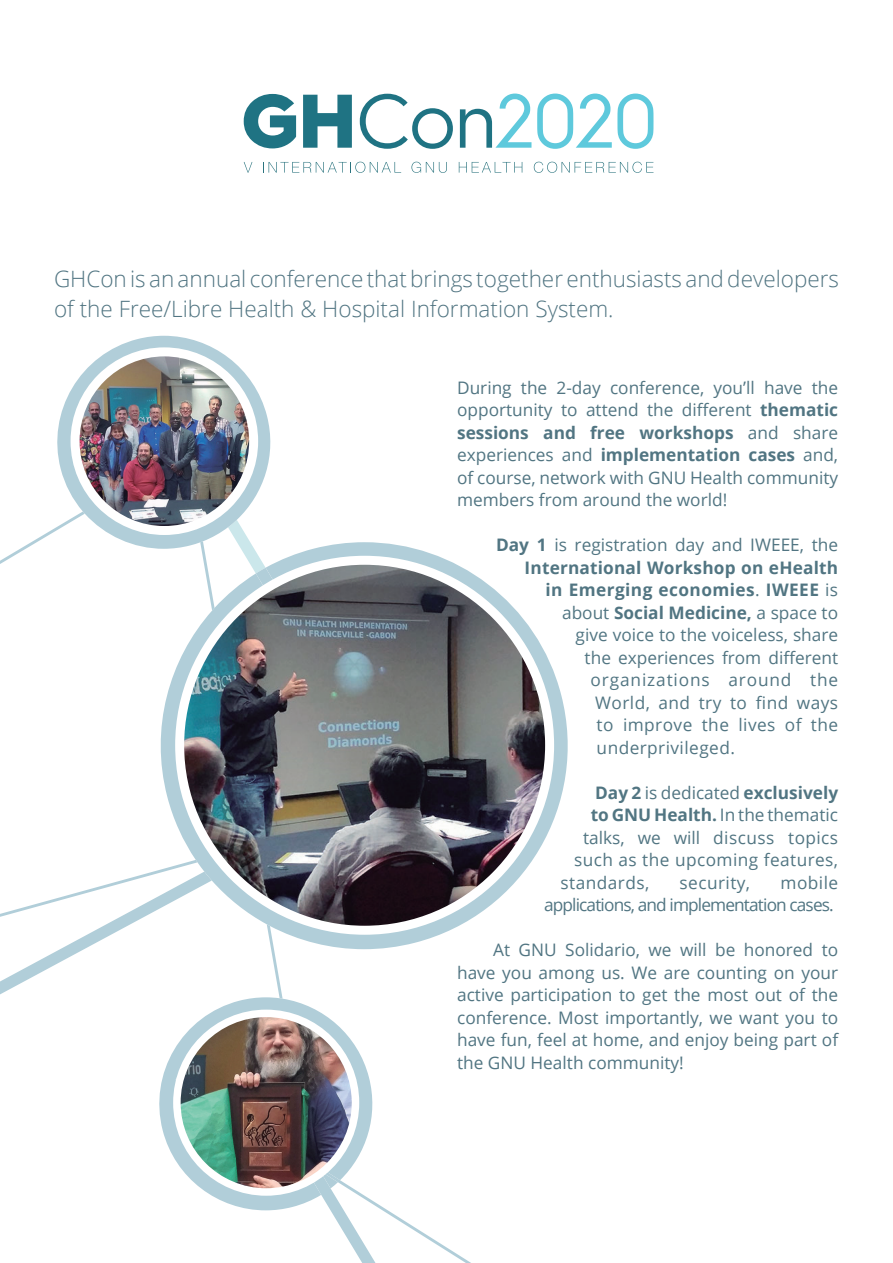
<style>
.page{position:relative;width:893px;height:1263px;background:#fff}
.page>*{position:absolute;margin:0;border:0;box-sizing:border-box;transform-origin:0 0}
.t1{font:300 22.5px/30px "Open Sans";color:#517582}
.t2{font:17.25px/22.5px "Open Sans";color:#517582;text-align:justify}
.t3{font:17.25px "Open Sans";letter-spacing:.025em;color:#517582}
.t4{font:700 17.25px "Open Sans";letter-spacing:.01em;color:#517582}
.t5{font:17.25px/22.5px "Open Sans";letter-spacing:-.05em;color:#517582;text-align:right}
.t6{font:17.25px "Open Sans";letter-spacing:.05em;color:#517582}
.s1{font-weight:700}
.s2{font-weight:400}
</style>
<div class="page">
<svg style="left:0;top:533px;width:283px;height:464px"></svg>
<svg style="left:150px;top:542px;width:418px;height:407px"></svg>
<svg style="left:159px;top:997px;width:155px;height:159px"></svg>
<svg style="left:46px;top:336px;width:165px;height:213px"></svg>
<svg style="left:375px;top:1202px;width:96px;height:61px"></svg>
<img style="left:175px;top:556px;width:379px;height:379px">
<img style="left:173px;top:1009px;width:202px;height:254px">
<img style="left:71px;top:347px;width:273px;height:356px">
<svg style="left:244px;top:162px;width:8px;height:11px"></svg>
<svg style="left:263px;top:162px;width:138px;height:11px"></svg>
<svg style="left:411px;top:162px;width:36px;height:11px"></svg>
<svg style="left:459px;top:162px;width:63px;height:11px"></svg>
<svg style="left:534px;top:162px;width:119px;height:11px"></svg>
<svg style="left:244px;top:94px;width:52px;height:54px"></svg>
<svg style="left:303px;top:95px;width:49px;height:53px"></svg>
<svg style="left:360px;top:94px;width:93px;height:55px"></svg>
<svg style="left:460px;top:94px;width:71px;height:54px"></svg>
<svg style="left:537px;top:94px;width:116px;height:55px"></svg>
<h1 class="t1" style="left:54px;top:263px;width:786px">GHCon is an annual conference that brings together enthusiasts and developers of the Free/Libre Health &amp; Hospital Information System.</h1>
<p class="t2" style="left:457px;top:376px;width:383px">During the 2-day conference, you’ll have the opportunity to attend the different <span class="s1">thematic sessions and free workshops</span> and share experiences and <span class="s1">implementation cases</span> and, of course, network with GNU Health community members from around the world!</p>
<p class="t2" style="left:496px;top:533px;width:343px"><span class="s1">Day 1</span> is registration day and IWEEE, the</p>
<p class="t4" style="left:525px;top:555px;width:315px">International Workshop on eHealth</p>
<p class="t4" style="left:546px;top:578px;width:294px">in Emerging economies<span class="s2">.</span> IWEEE <span class="s2">is</span></p>
<p class="t4" style="left:562px;top:600px;width:277px"><span class="s2">about</span> Social Medicine, <span class="s2">a space to</span></p>
<p class="t2" style="left:576px;top:623px;width:264px">give voice to the voiceless, share</p>
<p class="t2" style="left:585px;top:646px;width:255px">the experiences from different</p>
<p class="t6" style="left:591px;top:668px;width:249px">organizations around the</p>
<p class="t3" style="left:595px;top:691px;width:245px">World, and try to find ways</p>
<p class="t3" style="left:597px;top:713px;width:243px">to improve the lives of the</p>
<p class="t3" style="left:597px;top:736px;width:140px">underprivileged.</p>
<p class="t4" style="left:595px;top:780px;width:245px">Day 2 <span class="s2">is dedicated</span> exclusively</p>
<p class="t2" style="left:591px;top:803px;width:249px"><span class="s1">to GNU Health.</span> In the thematic</p>
<p class="t3" style="left:583px;top:826px;width:257px">talks, we will discuss topics</p>
<p class="t3" style="left:574px;top:848px;width:266px">such as the upcoming features,</p>
<p class="t3" style="left:561px;top:871px;width:90px">standards,</p>
<p class="t3" style="left:680px;top:871px;width:72px">security,</p>
<p class="t5" style="left:544px;top:871px;width:296px">mobile<br>applications, and implementation cases.</p>
<p class="t2" style="left:457px;top:938px;width:383px;text-indent:36px">At GNU Solidario, we will be honored to have you among us. We are counting on your active participation to get the most out of the conference. Most importantly, we want you to have fun, feel at home, and enjoy being part of the GNU Health community!</p>
</div>
